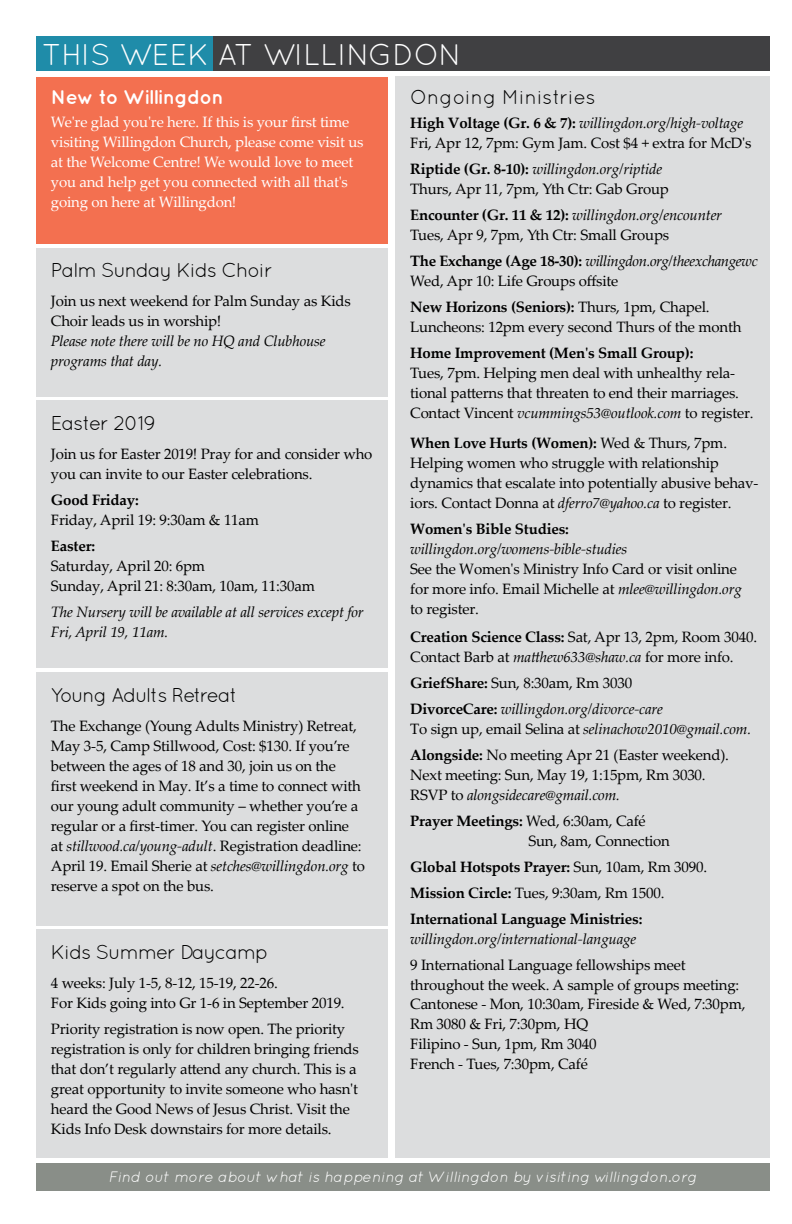
<style>
.page{position:relative;width:792px;height:1224px;background:#fff}
.page>*{position:absolute;margin:0;border:0;box-sizing:border-box;transform-origin:0 0}
.t1{font:30px "Quicksand";color:#fff}
.t2{font:20px "Quicksand";letter-spacing:-.04em;color:#000}
.t3{font:20px "Quicksand";color:#000}
.t4{font:700 20px "Quicksand";letter-spacing:-.03em;color:#fff}
.t5{font:15px/20px "Palatino Linotype";letter-spacing:-.015em;color:#000}
.t6{font:italic 15px/20px "Palatino Linotype";letter-spacing:-.015em;color:#000}
.t7{font:15px/20px "Palatino Linotype";letter-spacing:-.015em;color:#fff}
.t8{font:700 15px/26px "Palatino Linotype";letter-spacing:-.015em;color:#000}
.t9{font:italic 15px "Quicksand";color:#fff}
.s1{font-style:italic}
.s2{font-weight:700}
.s3{font-weight:700;font-style:normal}
.s4{font-style:normal}
.s5{font-weight:400}
</style>
<div class="page">
<div style="left:213px;top:36px;width:557px;height:35px;background:#404042"></div>
<div style="left:395px;top:77px;width:375px;height:1081px;background:#dcddde"></div>
<div style="left:36px;top:36px;width:177px;height:35px;background:#1f8ca9"></div>
<div style="left:36px;top:1163px;width:734px;height:28px;background:#898e88"></div>
<div style="left:36px;top:77px;width:352px;height:167px;background:#f37050"></div>
<div style="left:36px;top:930px;width:352px;height:228px;background:#dcddde"></div>
<div style="left:36px;top:672px;width:352px;height:254px;background:#dcddde"></div>
<div style="left:36px;top:401px;width:352px;height:267px;background:#dcddde"></div>
<div style="left:36px;top:248px;width:352px;height:149px;background:#dcddde"></div>
<h1 class="t1" style="left:42px;top:37px;width:421px">THIS WEEK AT WILLINGDON</h1>
<h2 class="t4" style="left:51px;top:85px;width:174px">New to Willingdon</h2>
<p class="t7" style="left:51px;top:111px;width:314px">We're glad you're here. If this is your first time visiting Willingdon Church, please come visit us at the Welcome Centre! We would love to meet you and help get you connected with all that's going on here at Willingdon!</p>
<h2 class="t2" style="left:51px;top:259px;width:223px">Palm Sunday Kids Choir</h2>
<p class="t5" style="left:51px;top:290px;width:301px">Join us next weekend for Palm Sunday as Kids<br>Choir leads us in worship!</p>
<p class="t6" style="left:51px;top:330px;width:276px">Please note there will be no HQ and Clubhouse programs that day.</p>
<h2 class="t2" style="left:51px;top:412px;width:107px">Easter 2019</h2>
<p class="t5" style="left:51px;top:443px;width:323px">Join us for Easter 2019! Pray for and consider who you can invite to our Easter celebrations.</p>
<p class="t8" style="left:51px;top:486px;width:89px">Good Friday:</p>
<p class="t5" style="left:51px;top:509px;width:210px">Friday, April 19: 9:30am &amp; 11am</p>
<p class="t8" style="left:51px;top:532px;width:46px">Easter:</p>
<p class="t5" style="left:51px;top:555px;width:266px">Saturday, April 20: 6pm<br>Sunday, April 21: 8:30am, 10am, 11:30am</p>
<p class="t6" style="left:51px;top:601px;width:314px">The Nursery will be available at all services except for<br>Fri, April 19, 11am.</p>
<h2 class="t2" style="left:51px;top:684px;width:188px">Young Adults Retreat</h2>
<p class="t5" style="left:51px;top:715px;width:315px">The Exchange (Young Adults Ministry) Retreat, May 3-5, Camp Stillwood, Cost: $130. If you’re between the ages of 18 and 30, join us on the first weekend in May. It’s a time to connect with our young adult community – whether you’re a regular or a first-timer. You can register online at <span class="s1">stillwood.ca/young-adult</span>. Registration deadline:<br>April 19. Email Sherie at <span class="s1">setches@willingdon.org</span> to reserve a spot on the bus.</p>
<h2 class="t2" style="left:51px;top:941px;width:219px">Kids Summer Daycamp</h2>
<p class="t5" style="left:51px;top:972px;width:295px">4 weeks: July 1-5, 8-12, 15-19, 22-26.<br>For Kids going into Gr 1-6 in September 2019.</p>
<p class="t5" style="left:51px;top:1018px;width:310px">Priority registration is now open. The priority registration is only for children bringing friends that don’t regularly attend any church. This is a great opportunity to invite someone who hasn't heard the Good News of Jesus Christ. Visit the Kids Info Desk downstairs for more details.</p>
<h2 class="t3" style="left:410px;top:85px;width:187px">Ongoing Ministries</h2>
<p class="t5" style="left:410px;top:112px;width:343px"><span class="s2">High Voltage (Gr. 6 &amp; 7):</span> <span class="s1">willingdon.org/high-voltage<br></span>Fri, Apr 12, 7pm: Gym Jam. Cost $4 + extra for McD's</p>
<p class="t5" style="left:410px;top:158px;width:260px"><span class="s2">Riptide (Gr. 8-10):</span> <span class="s1">willingdon.org/riptide<br></span>Thurs, Apr 11, 7pm, Yth Ctr: Gab Group</p>
<p class="t5" style="left:410px;top:204px;width:313px"><span class="s2">Encounter (Gr. 11 &amp; 12):</span> <span class="s1">willingdon.org/encounter<br></span>Tues, Apr 9, 7pm, Yth Ctr: Small Groups</p>
<p class="t6" style="left:410px;top:250px;width:349px"><span class="s3">The Exchange (Age 18-30):</span> willingdon.org/theexchangewc<br><span class="s4">Wed, Apr 10: Life Groups offsite</span></p>
<p class="t5" style="left:410px;top:296px;width:333px"><span class="s2">New Horizons (Seniors):</span> Thurs, 1pm, Chapel.<br>Luncheons: 12pm every second Thurs of the month</p>
<p class="t8" style="left:410px;top:339px;width:285px">Home Improvement (Men's Small Group):</p>
<p class="t5" style="left:410px;top:362px;width:345px">Tues, 7pm. Helping men deal with unhealthy rela&shy;tional patterns that threaten to end their marriages.<br>Contact Vincent <span class="s1">vcummings53@outlook.com</span> to register.</p>
<p class="t5" style="left:410px;top:432px;width:350px"><span class="s2">When Love Hurts (Women):</span> Wed &amp; Thurs, 7pm.<br>Helping women who struggle with relationship dynamics that escalate into potentially abusive behav&shy;iors. Contact Donna at <span class="s1">dferro7@yahoo.ca</span> to register.</p>
<p class="t8" style="left:410px;top:515px;width:160px">Women's Bible Studies:</p>
<p class="t6" style="left:410px;top:538px;width:219px">willingdon.org/womens-bible-studies</p>
<p class="t5" style="left:410px;top:558px;width:333px">See the Women's Ministry Info Card or visit online for more info. Email Michelle at <span class="s1">mlee@willingdon.org </span>to register.</p>
<p class="t5" style="left:410px;top:626px;width:348px"><span class="s2">Creation Science Class:</span> Sat, Apr 13, 2pm, Room 3040.<br>Contact Barb at <span class="s1">matthew633@shaw.ca</span> for more info.</p>
<p class="t6" style="left:410px;top:669px;width:254px;line-height:26px"><span class="s3">GriefShare:</span> <span class="s4">Sun, 8:30am, Rm 3030<br></span><span class="s3">DivorceCare:</span> willingdon.org/divorce-care</p>
<p class="t5" style="left:410px;top:715px;width:342px;line-height:26px">To sign up, email Selina at <span class="s1">selinachow2010@gmail.com.<br></span><span class="s2">Alongside:</span> No meeting Apr 21 (Easter weekend).</p>
<p class="t5" style="left:410px;top:764px;width:297px">Next meeting: Sun, May 19, 1:15pm, Rm 3030.<br>RSVP to <span class="s1">alongsidecare@gmail.com.</span></p>
<p class="t5" style="left:528px;top:810px;width:143px;text-indent:-118px"><span class="s2">Prayer Meetings:</span> Wed, 6:30am, Café<br>Sun, 8am, Connection</p>
<p class="t8" style="left:410px;top:853px;width:299px">Global Hotspots Prayer: <span class="s5">Sun, 10am, Rm 3090.<br></span>Mission Circle: <span class="s5">Tues, 9:30am, Rm 1500.<br></span>International Language Ministries:</p>
<p class="t6" style="left:410px;top:928px;width:228px">willingdon.org/international-language</p>
<p class="t5" style="left:410px;top:954px;width:337px">9 International Language fellowships meet throughout the week. A sample of groups meeting:<br>Cantonese - Mon, 10:30am, Fireside &amp; Wed, 7:30pm, Rm 3080 &amp; Fri, 7:30pm, HQ<br>Filipino - Sun, 1pm, Rm 3040<br>French - Tues, 7:30pm, Café</p>
<p class="t9" style="left:108px;top:1168px;width:590px">Find out more about what is happening at Willingdon by visiting willingdon.org</p>
</div>
